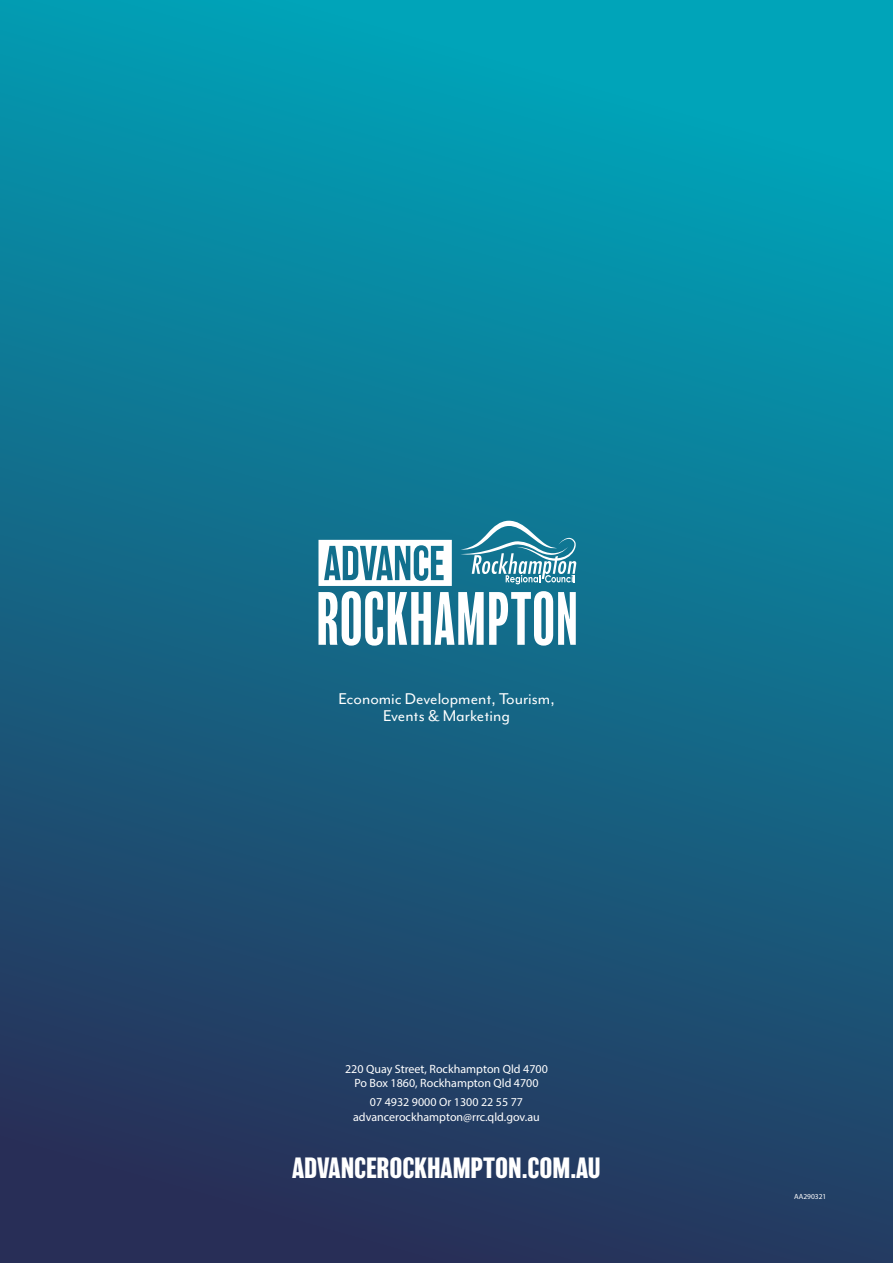
<style>
.page{position:relative;width:893px;height:1263px;background:#fff}
.page>*{position:absolute;margin:0;border:0;box-sizing:border-box;transform-origin:0 0}
.t1{font:700 27px "Balboa";color:#fff}
.t2{font:18px/16.5px "Mr Eaves Mod OT";color:#fff;text-align:center}
.t3{font:12px/14.4px "Myriad Pro";color:#fff;text-align:center}
.t4{font:7.5px "Myriad Pro";color:#fff}
</style>
<div class="page">
<div style="left:0;top:0;width:893px;height:1263px;background:linear-gradient(to bottom,#00a7bb,#282f58)"></div>
<svg style="left:318px;top:521px;width:258px;height:125px"></svg>
<h2 class="t2" style="left:338px;top:691px;width:218px">Economic Development, Tourism,<br>Events &amp; Marketing</h2>
<p class="t3" style="left:345px;top:1062px;width:204px">220 Quay Street, Rockhampton Qld 4700<br>Po Box 1860, Rockhampton Qld 4700</p>
<p class="t3" style="left:353px;top:1095px;width:188px">07 4932 9000 Or 1300 22 55 77 advancerockhampton@rrc.qld.gov.au</p>
<h1 class="t1" style="left:292px;top:1152px;width:310px">ADVANCEROCKHAMPTON.COM.AU</h1>
<p class="t4" style="left:794px;top:1192px;width:34px">AA290321</p>
</div>
